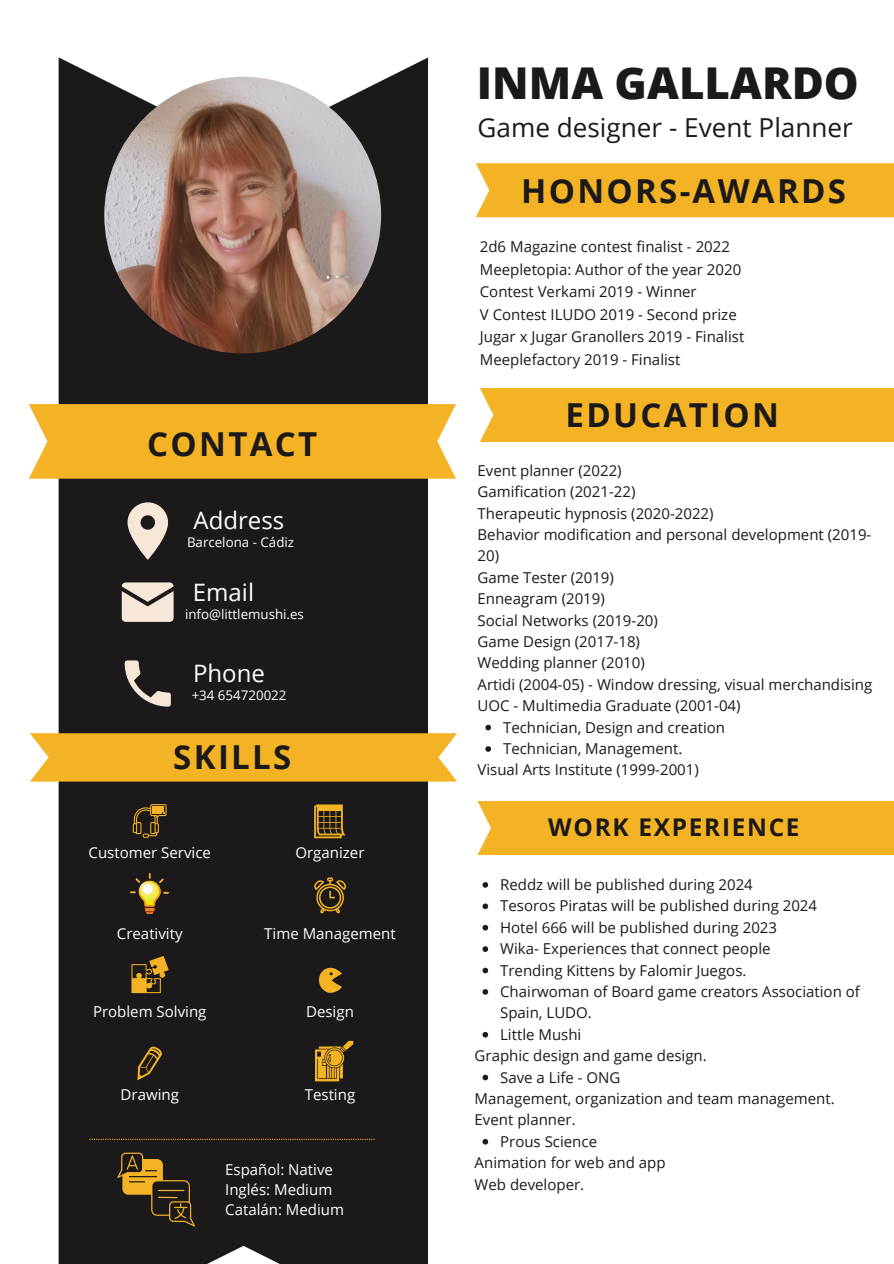
<style>
.page{position:relative;width:894px;height:1264px;background:#fff}
.page>*{position:absolute;margin:0;border:0;box-sizing:border-box;transform-origin:0 0}
.t1{font:800 43.95px "Open Sans";color:#1c191a}
.t2{font:700 33px "Open Sans";letter-spacing:.07em;color:#1c191a}
.t3{font:26.1px "Open Sans";color:#1c191a}
.t4{font:700 24.45px "Open Sans";letter-spacing:.07em;color:#1c191a}
.t5{font:24px "Open Sans";color:#fff}
.t6{font:15px/21.5px "Open Sans";color:#1c191a}
.t7{font:15px/20.2px "Open Sans";color:#fff}
.t8{font:13.35px "Open Sans";color:#fff}
</style>
<div class="page">
<div style="left:476px;top:163px;width:417px;height:54px;background:#f4b324"></div>
<div style="left:480px;top:388px;width:413px;height:54px;background:#f4b324"></div>
<div style="left:478px;top:801px;width:415px;height:54px;background:#f4b324"></div>
<div style="left:59px;top:57px;width:369px;height:1206px;background:#1c191a"></div>
<svg style="left:127px;top:502px;width:41px;height:58px;background:#9d938b"></svg>
<svg style="left:122px;top:582px;width:51px;height:40px;background:#d8cbbe"></svg>
<svg style="left:125px;top:660px;width:46px;height:46px;background:#5f5854"></svg>
<img style="left:104px;top:77px;width:277px;height:276px;border-radius:50%">
<div style="left:29px;top:404px;width:426px;height:74px;background:#f4b324"></div>
<div style="left:30px;top:733px;width:426px;height:48px;background:#f4b324"></div>
<svg style="left:318px;top:967px;width:24px;height:26px"></svg>
<svg style="left:137px;top:1046px;width:25px;height:34px"></svg>
<svg style="left:315px;top:1040px;width:38px;height:41px;background:#8c691f"></svg>
<img style="left:130px;top:873px;width:39px;height:40px">
<svg style="left:133px;top:804px;width:33px;height:33px"></svg>
<svg style="left:314px;top:804px;width:31px;height:34px"></svg>
<svg style="left:314px;top:877px;width:32px;height:36px"></svg>
<svg style="left:131px;top:956px;width:38px;height:37px"></svg>
<svg style="left:117px;top:1152px;width:78px;height:74px;background:#4f3d1c"></svg>
<svg style="left:485px;top:724px;width:6px;height:6px"></svg>
<svg style="left:485px;top:746px;width:6px;height:5px"></svg>
<svg style="left:482px;top:882px;width:6px;height:5px"></svg>
<svg style="left:482px;top:903px;width:6px;height:6px"></svg>
<svg style="left:482px;top:924px;width:6px;height:6px"></svg>
<svg style="left:482px;top:946px;width:6px;height:5px"></svg>
<svg style="left:482px;top:967px;width:6px;height:6px"></svg>
<svg style="left:482px;top:989px;width:6px;height:5px"></svg>
<svg style="left:482px;top:1031px;width:6px;height:6px"></svg>
<svg style="left:482px;top:1074px;width:6px;height:6px"></svg>
<svg style="left:482px;top:1138px;width:6px;height:6px"></svg>
<svg style="left:89px;top:1138px;width:285px;height:1px"></svg>
<h2 class="t2" style="left:147px;top:421px;width:171px">CONTACT</h2>
<h3 class="t5" style="left:193px;top:503px;width:92px">Address</h3>
<p class="t8" style="left:187px;top:532px;width:109px">Barcelona - Cádiz</p>
<h3 class="t5" style="left:193px;top:575px;width:63px">Email</h3>
<p class="t8" style="left:185px;top:604px;width:120px">info@littlemushi.es</p>
<h3 class="t5" style="left:193px;top:656px;width:73px">Phone</h3>
<p class="t8" style="left:192px;top:686px;width:96px">+34 654720022</p>
<h2 class="t2" style="left:173px;top:734px;width:119px">SKILLS</h2>
<p class="t7" style="left:89px;top:842px;width:124px">Customer Service</p>
<p class="t7" style="left:295px;top:842px;width:70px">Organizer</p>
<p class="t7" style="left:117px;top:923px;width:67px">Creativity</p>
<p class="t7" style="left:264px;top:923px;width:133px">Time Management</p>
<p class="t7" style="left:93px;top:1001px;width:115px">Problem Solving</p>
<p class="t7" style="left:306px;top:1001px;width:49px">Design</p>
<p class="t7" style="left:121px;top:1084px;width:60px">Drawing</p>
<p class="t7" style="left:305px;top:1084px;width:52px">Testing</p>
<p class="t7" style="left:225px;top:1158px;width:120px">Español: Native<br>Inglés: Medium<br>Catalán: Medium</p>
<h1 class="t1" style="left:477px;top:52px;width:383px">INMA GALLARDO</h1>
<h3 class="t3" style="left:477px;top:109px;width:377px">Game designer - Event Planner</h3>
<h2 class="t2" style="left:521px;top:167px;width:326px">HONORS-AWARDS</h2>
<p class="t6" style="left:479px;top:235px;width:266px;line-height:22.5px">2d6 Magazine contest finalist - 2022<br>Meepletopia: Author of the year 2020<br>Contest Verkami 2019 - Winner<br>V Contest ILUDO 2019 - Second prize Jugar x Jugar Granollers 2019 - Finalist Meeplefactory 2019 - Finalist</p>
<h2 class="t2" style="left:565px;top:391px;width:215px">EDUCATION</h2>
<p class="t6" style="left:477px;top:459px;width:396px">Event planner (2022)<br>Gamification (2021-22)<br>Therapeutic hypnosis (2020-2022)<br>Behavior modification and personal development (2019-<br>20)<br>Game Tester (2019)<br>Enneagram (2019)<br>Social Networks (2019-20)<br>Game Design (2017-18)<br>Wedding planner (2010)<br>Artidi (2004-05) - Window dressing, visual merchandising<br>UOC - Multimedia Graduate (2001-04)</p>
<p class="t6" style="left:503px;top:716px;width:223px">Technician, Design and creation<br>Technician, Management.</p>
<p class="t6" style="left:477px;top:759px;width:223px">Visual Arts Institute (1999-2001)</p>
<h3 class="t4" style="left:548px;top:809px;width:253px">WORK EXPERIENCE</h3>
<p class="t6" style="left:500px;top:873px;width:361px">Reddz will be published during 2024<br>Tesoros Piratas will be published during 2024<br>Hotel 666 will be published during 2023<br>Wika- Experiences that connect people<br>Trending Kittens by Falomir Juegos.<br>Chairwoman of Board game creators Association of Spain, LUDO.<br>Little Mushi</p>
<p class="t6" style="left:500px;top:1066px;width:122px">Save a Life - ONG</p>
<p class="t6" style="left:474px;top:1044px;width:234px">Graphic design and game design.</p>
<p class="t6" style="left:474px;top:1087px;width:361px">Management, organization and team management.<br>Event planner.</p>
<p class="t6" style="left:474px;top:1151px;width:192px">Animation for web and app<br>Web developer.</p>
<p class="t6" style="left:500px;top:1130px;width:98px">Prous Science</p>
</div>
